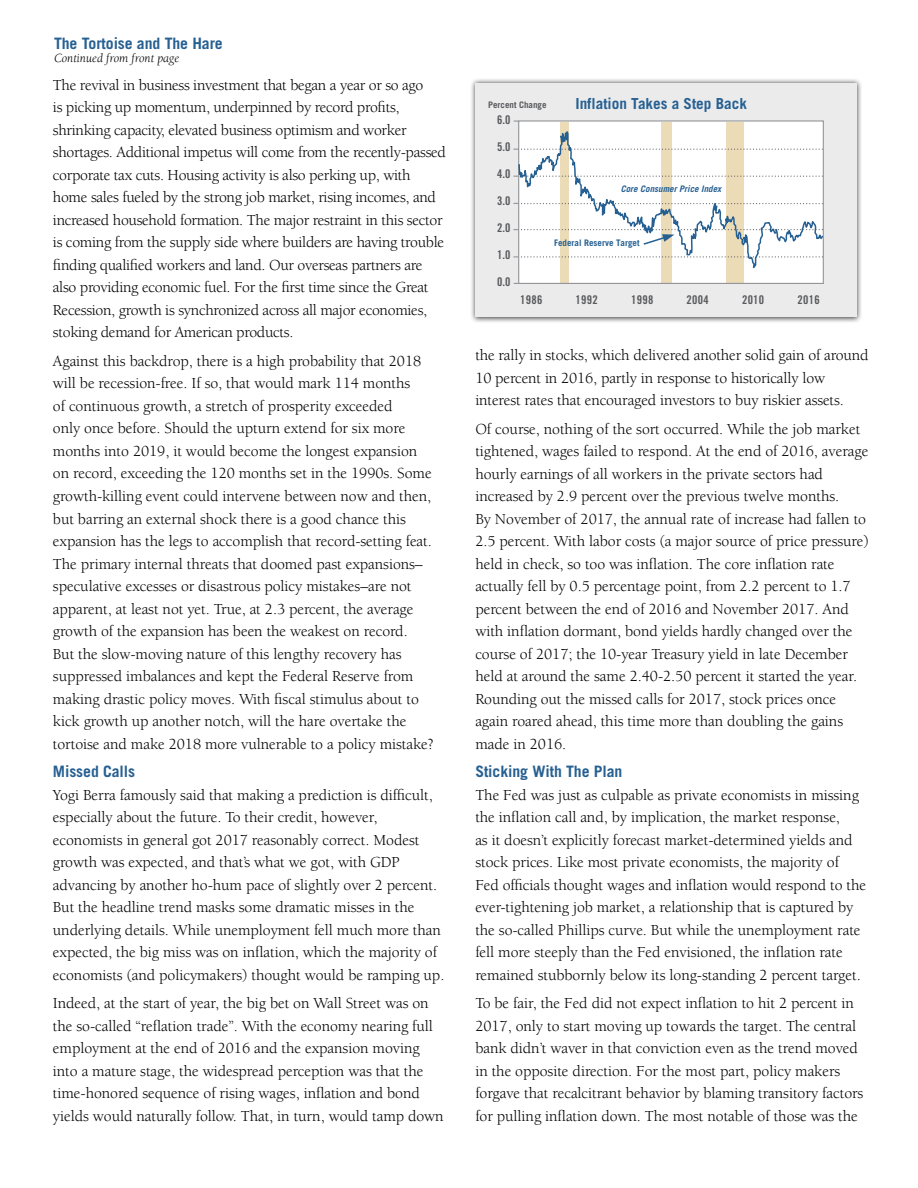
<style>
.page{position:relative;width:918px;height:1188px;background:#fff}
.page>*{position:absolute;margin:0;border:0;box-sizing:border-box;transform-origin:0 0}
.t1{font:15.75px/22.5px "Berkeley Std";letter-spacing:-.005em;color:#000}
.t2{font:700 15.75px "Trade Gothic";letter-spacing:-.005em;color:#266092}
.t3{font:700 15.15px "Trade Gothic";color:#266092}
.t4{font:italic 12.75px "Berkeley Std";color:#000}
.t5{font:12px "Trade Gothic Bold Cond Twenty";letter-spacing:.025em;color:#58595b}
.t6{font:italic 700 9px "Trade Gothic";color:#266092}
.t7{font:700 9px "Trade Gothic";color:#266092}
.t8{font:700 9px "Trade Gothic";color:#58595b}
</style>
<div class="page">
<div style="left:471px;top:78px;width:391px;height:245px;background:#000;opacity:.75"></div>
<div style="left:476px;top:83px;width:381px;height:234px;background:#ebebec"></div>
<div style="left:519px;top:121px;width:304px;height:162px;background:#fff"></div>
<div style="left:661px;top:122px;width:10px;height:161px;background:#ebdbb7"></div>
<div style="left:560px;top:122px;width:9px;height:161px;background:#ebdbb7"></div>
<div style="left:726px;top:122px;width:18px;height:161px;background:#ebdbb7"></div>
<svg style="left:518px;top:120px;width:306px;height:153px"></svg>
<p class="t2" style="left:54px;top:34px;width:170px">The Tortoise and The Hare</p>
<p class="t4" style="left:54px;top:51px;width:127px">Continued from front page</p>
<p class="t1" style="left:53px;top:74px;width:395px">The revival in business investment that began a year or so ago<br>is picking up momentum, underpinned by record profits, shrinking capacity, elevated business optimism and worker shortages. Additional impetus will come from the recently-passed corporate tax cuts. Housing activity is also perking up, with home sales fueled by the strong job market, rising incomes, and increased household formation. The major restraint in this sector is coming from the supply side where builders are having trouble finding qualified workers and land. Our overseas partners are also providing economic fuel. For the first time since the Great Recession, growth is synchronized across all major economies, stoking demand for American products.</p>
<p class="t1" style="left:53px;top:350px;width:382px">Against this backdrop, there is a high probability that 2018 will be recession-free. If so, that would mark 114 months<br>of continuous growth, a stretch of prosperity exceeded<br>only once before. Should the upturn extend for six more months into 2019, it would become the longest expansion on record, exceeding the 120 months set in the 1990s. Some growth-killing event could intervene between now and then, but barring an external shock there is a good chance this expansion has the legs to accomplish that record-setting feat.<br>The primary internal threats that doomed past expansions– speculative excesses or disastrous policy mistakes–are not apparent, at least not yet. True, at 2.3 percent, the average growth of the expansion has been the weakest on record.<br>But the slow-moving nature of this lengthy recovery has suppressed imbalances and kept the Federal Reserve from making drastic policy moves. With fiscal stimulus about to kick growth up another notch, will the hare overtake the tortoise and make 2018 more vulnerable to a policy mistake?</p>
<p class="t2" style="left:53px;top:762px;width:84px">Missed Calls</p>
<p class="t1" style="left:53px;top:784px;width:393px">Yogi Berra famously said that making a prediction is difficult, especially about the future. To their credit, however, economists in general got 2017 reasonably correct. Modest growth was expected, and that’s what we got, with GDP advancing by another ho-hum pace of slightly over 2 percent.<br>But the headline trend masks some dramatic misses in the underlying details. While unemployment fell much more than expected, the big miss was on inflation, which the majority of economists (and policymakers) thought would be ramping up.</p>
<p class="t1" style="left:53px;top:992px;width:392px">Indeed, at the start of year, the big bet on Wall Street was on the so-called “reflation trade”. With the economy nearing full employment at the end of 2016 and the expansion moving into a mature stage, the widespread perception was that the time-honored sequence of rising wages, inflation and bond yields would naturally follow. That, in turn, would tamp down</p>
<p class="t8" style="left:488px;top:99px;width:60px">Percent Change</p>
<p class="t3" style="left:575px;top:94px;width:173px">Inflation Takes a Step Back</p>
<p class="t5" style="left:497px;top:113px;width:15px">6.0</p>
<p class="t5" style="left:497px;top:140px;width:15px">5.0</p>
<p class="t5" style="left:497px;top:167px;width:15px">4.0</p>
<p class="t5" style="left:497px;top:194px;width:15px">3.0</p>
<p class="t5" style="left:497px;top:221px;width:15px">2.0</p>
<p class="t5" style="left:497px;top:248px;width:15px">1.0</p>
<p class="t5" style="left:497px;top:275px;width:15px">0.0</p>
<p class="t6" style="left:621px;top:183px;width:102px">Core Consumer Price Index</p>
<p class="t7" style="left:554px;top:237px;width:87px">Federal Reserve Target</p>
<p class="t5" style="left:520px;top:292px;width:24px">1986</p>
<p class="t5" style="left:576px;top:292px;width:24px">1992</p>
<p class="t5" style="left:631px;top:292px;width:24px">1998</p>
<p class="t5" style="left:687px;top:292px;width:24px">2004</p>
<p class="t5" style="left:742px;top:292px;width:24px">2010</p>
<p class="t5" style="left:797px;top:292px;width:24px">2016</p>
<p class="t1" style="left:475px;top:344px;width:395px">the rally in stocks, which delivered another solid gain of around<br>10 percent in 2016, partly in response to historically low interest rates that encouraged investors to buy riskier assets.</p>
<p class="t1" style="left:475px;top:418px;width:395px">Of course, nothing of the sort occurred. While the job market tightened, wages failed to respond. At the end of 2016, average hourly earnings of all workers in the private sectors had increased by 2.9 percent over the previous twelve months.<br>By November of 2017, the annual rate of increase had fallen to 2.5 percent. With labor costs (a major source of price pressure) held in check, so too was inflation. The core inflation rate actually fell by 0.5 percentage point, from 2.2 percent to 1.7 percent between the end of 2016 and November 2017. And with inflation dormant, bond yields hardly changed over the course of 2017; the 10-year Treasury yield in late December held at around the same 2.40-2.50 percent it started the year.<br>Rounding out the missed calls for 2017, stock prices once again roared ahead, this time more than doubling the gains made in 2016.</p>
<p class="t2" style="left:475px;top:762px;width:149px">Sticking With The Plan</p>
<p class="t1" style="left:475px;top:784px;width:392px">The Fed was just as culpable as private economists in missing the inflation call and, by implication, the market response,<br>as it doesn’t explicitly forecast market-determined yields and stock prices. Like most private economists, the majority of Fed officials thought wages and inflation would respond to the ever-tightening job market, a relationship that is captured by the so-called Phillips curve. But while the unemployment rate fell more steeply than the Fed envisioned, the inflation rate remained stubbornly below its long-standing 2 percent target.</p>
<p class="t1" style="left:475px;top:992px;width:390px">To be fair, the Fed did not expect inflation to hit 2 percent in 2017, only to start moving up towards the target. The central bank didn’t waver in that conviction even as the trend moved in the opposite direction. For the most part, policy makers forgave that recalcitrant behavior by blaming transitory factors for pulling inflation down. The most notable of those was the</p>
</div>
